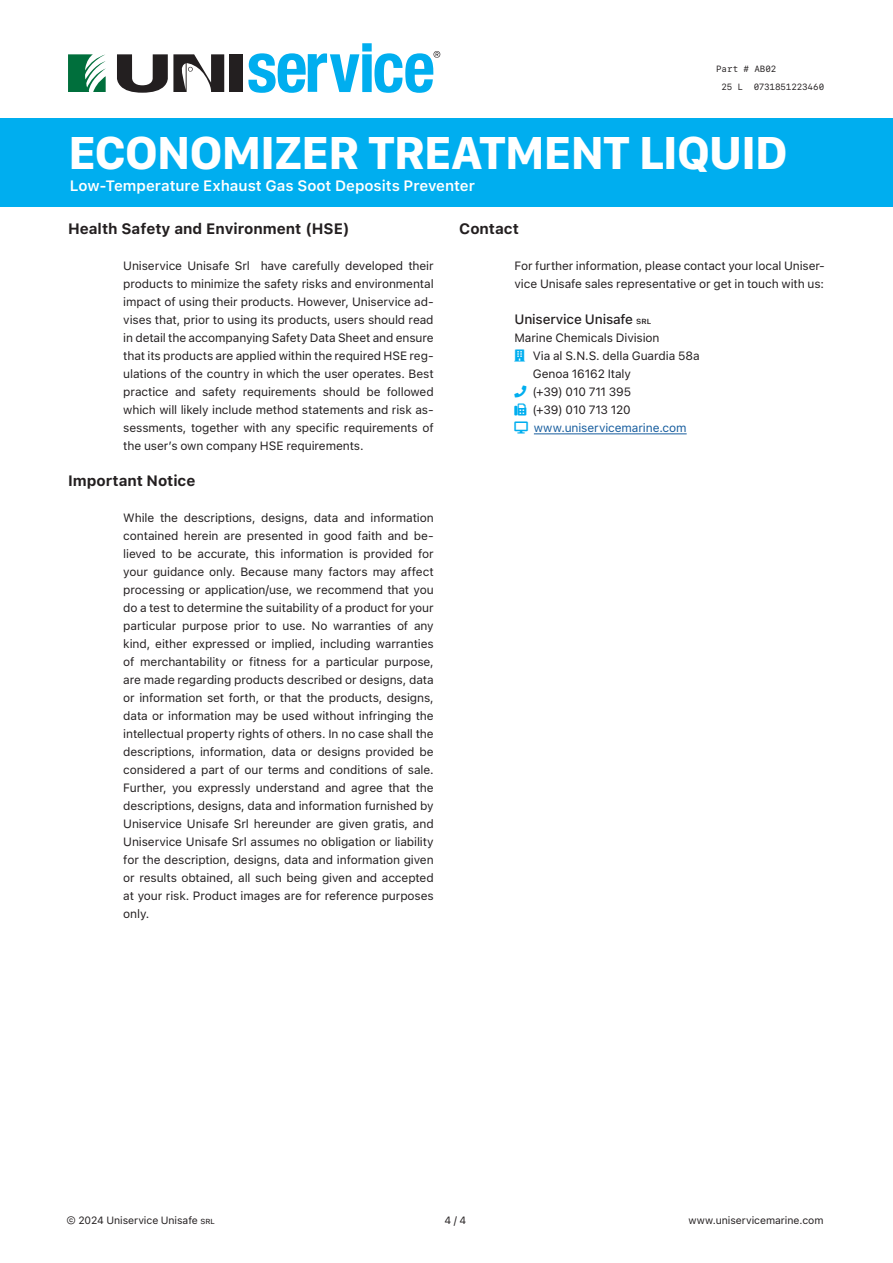
<style>
.page{position:relative;width:893px;height:1263px;background:#fff}
.page>*{position:absolute;margin:0;border:0;box-sizing:border-box;transform-origin:0 0}
.t1{font:900 48px "SF Compact";letter-spacing:-.025em;color:#fff}
.SECTIONS{font:700 15px "SF Pro Text";color:#231f20}
.t2{font:600 15px "SF Pro Text";letter-spacing:-.005em;color:#fff}
.NORMAL_TABBED{font:500 13.5px "SF Pro Text";letter-spacing:-.015em;color:#231f20}
.NORMAL_TABBED-2{font:12px/18px "SF Pro Text";letter-spacing:-.01em;color:#231f20;text-align:justify}
.NORMAL_TABBED-3{font:12px "SF Pro Text";letter-spacing:-.01em;color:#175d9e}
.t3{font:10.5px "SF Pro Text";letter-spacing:-.005em;color:#231f20}
.t4{font:9px/18px "SF Mono";letter-spacing:-.01em;color:#231f20}
.s1{font-size:9px}
.s2{color:#00aeef}
</style>
<div class="page">
<hr style="left:534px;top:433px;width:153px;height:1px;background:#175d9e">
<div style="left:0;top:118px;width:893px;height:88px;background:#00aeef"></div>
<svg style="left:248px;top:43px;width:192px;height:50px"></svg>
<div style="left:230px;top:54px;width:13px;height:38px;background:#231f20"></div>
<svg style="left:117px;top:54px;width:107px;height:39px"></svg>
<svg style="left:68px;top:54px;width:38px;height:38px"></svg>
<p class="t4" style="left:721px;top:60px;width:104px;text-indent:-5px">Part # AB02<br>25 L 0731851223460</p>
<h1 class="t1" style="left:68px;top:125px;width:721px">ECONOMIZER TREATMENT LIQUID</h1>
<p class="t2" style="left:70px;top:177px;width:406px">Low-Temperature Exhaust Gas Soot Deposits Preventer</p>
<p class="SECTIONS" style="left:68px;top:220px;width:283px">Health Safety and Environment (HSE)</p>
<p class="NORMAL_TABBED-2" style="left:123px;top:257px;width:312px">Uniservice Unisafe Srl have carefully developed their products to minimize the safety risks and environmental impact of using their products. However, Uniservice ad&shy;vises that, prior to using its products, users should read in detail the accompanying Safety Data Sheet and ensure that its products are applied within the required HSE reg&shy;ulations of the country in which the user operates. Best practice and safety requirements should be followed which will likely include method statements and risk as&shy;sessments, together with any specific requirements of the user’s own company HSE requirements.</p>
<p class="SECTIONS" style="left:68px;top:472px;width:129px">Important Notice</p>
<p class="NORMAL_TABBED-2" style="left:123px;top:509px;width:312px">While the descriptions, designs, data and information contained herein are presented in good faith and be&shy;lieved to be accurate, this information is provided for your guidance only. Because many factors may affect processing or application/use, we recommend that you do a test to determine the suitability of a product for your particular purpose prior to use. No warranties of any kind, either expressed or implied, including warranties of merchantability or fitness for a particular purpose, are made regarding products described or designs, data or information set forth, or that the products, designs, data or information may be used without infringing the intellectual property rights of others. In no case shall the descriptions, information, data or designs provided be considered a part of our terms and conditions of sale.<br>Further, you expressly understand and agree that the descriptions, designs, data and information furnished by Uniservice Unisafe Srl hereunder are given gratis, and Uniservice Unisafe Srl assumes no obligation or liability for the description, designs, data and information given or results obtained, all such being given and accepted at your risk. Product images are for reference purposes only.</p>
<p class="SECTIONS" style="left:459px;top:220px;width:61px">Contact</p>
<p class="NORMAL_TABBED-2" style="left:514px;top:257px;width:312px">For further information, please contact your local Uniser&shy;vice Unisafe sales representative or get in touch with us:</p>
<p class="NORMAL_TABBED" style="left:514px;top:311px;width:138px">Uniservice Unisafe <span class="s1">srl</span></p>
<p class="NORMAL_TABBED-2" style="left:514px;top:329px;width:147px">Marine Chemicals Division</p>
<p class="NORMAL_TABBED-2" style="left:514px;top:347px;width:187px"><span class="s2">◆●■</span> Via al S.N.S. della Guardia 58a</p>
<p class="NORMAL_TABBED-2" style="left:533px;top:365px;width:100px">Genoa 16162 Italy</p>
<p class="NORMAL_TABBED-2" style="left:514px;top:383px;width:118px"><span class="s2">□■</span> (+39) 010 711 395</p>
<p class="NORMAL_TABBED-2" style="left:532px;top:401px;width:100px">(+39) 010 713 120</p>
<p class="NORMAL_TABBED-3" style="left:514px;top:421px;width:174px"><span class="s2">▲▼□</span> www.uniservicemarine.com</p>
<p class="t3" style="left:67px;top:1214px;width:150px">© 2024 Uniservice Unisafe <span class="s1">srl</span></p>
<p class="t3" style="left:445px;top:1214px;width:23px">4 / 4</p>
<p class="t3" style="left:689px;top:1214px;width:136px">www.uniservicemarine.com</p>
</div>
